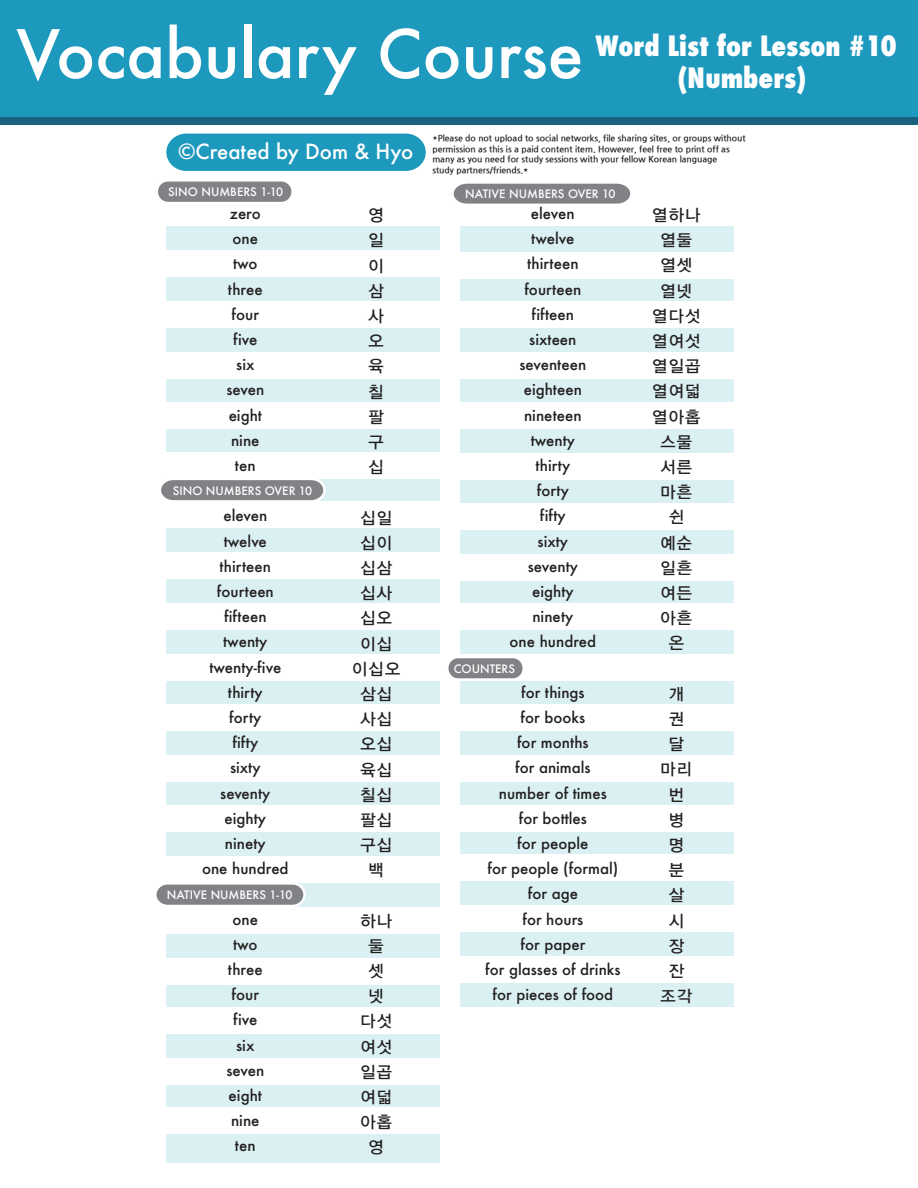
<style>
.page{position:relative;width:918px;height:1188px;background:#fff}
.page>*{position:absolute;margin:0;border:0;box-sizing:border-box;transform-origin:0 0}
.t1{font:500 64.95px "Futura";color:#fff}
.t2{font:800 condensed 27.15px/32.7px "Futura";color:#fff;text-align:center}
.t3{font:500 20.25px "Futura";color:#fff}
.t4{font:16.5px/25.2px "YDIYGO130 KS Cpc EUC H";color:#231f20;text-align:center}
.t5{font:500 15px/25.2px "Futura";color:#231f20;text-align:center}
.t6{font:500 11.4px "Futura";color:#fff}
.t7{font:700 8.7px/10.5px "Nanum Gothic";color:#231f20}
</style>
<div class="page">
<div style="left:166px;top:200px;width:274px;height:963px;background:#daf0f3"></div>
<div style="left:162px;top:1107px;width:279px;height:27px;background:#fff"></div>
<div style="left:0;top:0;width:918px;height:124px;background:#18617f"></div>
<div style="left:0;top:0;width:918px;height:117px;background:#1e99be"></div>
<div style="left:166px;top:134px;width:260px;height:37px;background:#1e99be"></div>
<div style="left:165px;top:603px;width:277px;height:27px;background:#fff"></div>
<div style="left:165px;top:654px;width:276px;height:27px;background:#fff"></div>
<div style="left:164px;top:704px;width:277px;height:26px;background:#fff"></div>
<div style="left:163px;top:755px;width:277px;height:26px;background:#fff"></div>
<div style="left:165px;top:805px;width:275px;height:26px;background:#fff"></div>
<div style="left:165px;top:856px;width:278px;height:26px;background:#fff"></div>
<div style="left:164px;top:907px;width:276px;height:26px;background:#fff"></div>
<div style="left:162px;top:958px;width:278px;height:26px;background:#fff"></div>
<div style="left:164px;top:199px;width:277px;height:27px;background:#fff"></div>
<div style="left:164px;top:250px;width:276px;height:27px;background:#fff"></div>
<div style="left:165px;top:301px;width:275px;height:27px;background:#fff"></div>
<div style="left:165px;top:352px;width:276px;height:27px;background:#fff"></div>
<div style="left:164px;top:402px;width:277px;height:27px;background:#fff"></div>
<div style="left:164px;top:452px;width:278px;height:26px;background:#fff"></div>
<div style="left:165px;top:501px;width:276px;height:27px;background:#fff"></div>
<div style="left:165px;top:552px;width:276px;height:27px;background:#fff"></div>
<div style="left:165px;top:1007px;width:278px;height:26px;background:#fff"></div>
<div style="left:164px;top:1058px;width:276px;height:26px;background:#fff"></div>
<div style="left:460px;top:200px;width:274px;height:823px;background:#daf0f3"></div>
<div style="left:459px;top:603px;width:277px;height:27px;background:#fff"></div>
<div style="left:459px;top:654px;width:276px;height:27px;background:#fff"></div>
<div style="left:458px;top:704px;width:277px;height:26px;background:#fff"></div>
<div style="left:457px;top:755px;width:277px;height:26px;background:#fff"></div>
<div style="left:459px;top:805px;width:275px;height:26px;background:#fff"></div>
<div style="left:459px;top:854px;width:278px;height:27px;background:#fff"></div>
<div style="left:458px;top:905px;width:276px;height:27px;background:#fff"></div>
<div style="left:456px;top:956px;width:278px;height:27px;background:#fff"></div>
<div style="left:458px;top:199px;width:277px;height:27px;background:#fff"></div>
<div style="left:458px;top:252px;width:276px;height:26px;background:#fff"></div>
<div style="left:459px;top:301px;width:275px;height:27px;background:#fff"></div>
<div style="left:459px;top:352px;width:276px;height:27px;background:#fff"></div>
<div style="left:458px;top:402px;width:277px;height:27px;background:#fff"></div>
<div style="left:458px;top:453px;width:278px;height:27px;background:#fff"></div>
<div style="left:460px;top:503px;width:273px;height:26px;background:#fff"></div>
<div style="left:459px;top:554px;width:276px;height:26px;background:#fff"></div>
<div style="left:459px;top:1007px;width:278px;height:26px;background:#fff"></div>
<div style="left:157px;top:180px;width:135px;height:23px;background:#808285;border-radius:11px"></div>
<div style="left:156px;top:179px;width:138px;height:25px;border:2px solid #fff;border-radius:11px"></div>
<svg style="left:161px;top:478px;width:166px;height:23px;background:#95979a"></svg>
<svg style="left:156px;top:882px;width:151px;height:25px;background:#9d9fa2"></svg>
<svg style="left:453px;top:183px;width:178px;height:21px;background:#8b8d90"></svg>
<div style="left:448px;top:657px;width:75px;height:22px;background:#808285;border-radius:11px"></div>
<div style="left:447px;top:657px;width:77px;height:23px;border:2px solid #fff;border-radius:11px"></div>
<h1 class="t1" style="left:16px;top:9px;width:569px">Vocabulary Course</h1>
<h2 class="t2" style="left:595px;top:29px;width:303px">Word List for Lesson #10 (Numbers)</h2>
<h3 class="t3" style="left:178px;top:138px;width:237px">©Created by Dom &amp; Hyo</h3>
<p class="t7" style="left:432px;top:133px;width:315px">*Please do not upload to social networks, file sharing sites, or groups without permission as this is a paid content item. However, feel free to print off as many as you need for study sessions with your fellow Korean language<br>study partners/friends.*</p>
<p class="t6" style="left:168px;top:184px;width:116px">SINO NUMBERS 1-10</p>
<p class="t5" style="left:226px;top:201px;width:39px">zero one two three four five six seven eight nine ten</p>
<p class="t5" style="left:202px;top:503px;width:88px">eleven twelve thirteen fourteen fifteen twenty twenty-five thirty<br>forty<br>fifty<br>sixty<br>seventy eighty<br>ninety<br>one hundred</p>
<p class="t6" style="left:173px;top:483px;width:141px">SINO NUMBERS OVER 10</p>
<p class="t6" style="left:167px;top:887px;width:127px">NATIVE NUMBERS 1-10</p>
<p class="t5" style="left:226px;top:906px;width:39px">one two three four five six seven eight nine ten</p>
<p class="t4" style="left:368px;top:203px;width:18px;text-align:justify">영 일 이 삼 사 오 육 칠 팔 구 십</p>
<p class="t4" style="left:351px;top:506px;width:51px">십일 십이 십삼 십사 십오 이십 이십오 삼십 사십 오십 육십 칠십 팔십 구십 백</p>
<p class="t4" style="left:360px;top:909px;width:34px">하나 둘 셋 넷 다섯 여섯 일곱 여덟 아홉 영</p>
<p class="t6" style="left:465px;top:186px;width:152px">NATIVE NUMBERS OVER 10</p>
<p class="t5" style="left:510px;top:201px;width:88px">eleven twelve thirteen fourteen fifteen sixteen seventeen eighteen nineteen twenty<br>thirty<br>forty<br>fifty<br>sixty<br>seventy eighty<br>ninety<br>one hundred</p>
<p class="t5" style="left:485px;top:679px;width:137px">for things<br>for books<br>for months<br>for animals<br>number of times<br>for bottles<br>for people<br>for people (formal) for age<br>for hours<br>for paper<br>for glasses of drinks for pieces of food</p>
<p class="t6" style="left:454px;top:661px;width:63px">COUNTERS</p>
<p class="t4" style="left:652px;top:203px;width:51px">열하나 열둘 열셋 열넷 열다섯 열여섯 열일곱 열여덟 열아홉 스물 서른 마흔 쉰 예순 일흔 여든 아흔 온</p>
<p class="t4" style="left:660px;top:682px;width:34px">개 권 달 마리 번 병 명 분 살 시 장 잔 조각</p>
</div>
